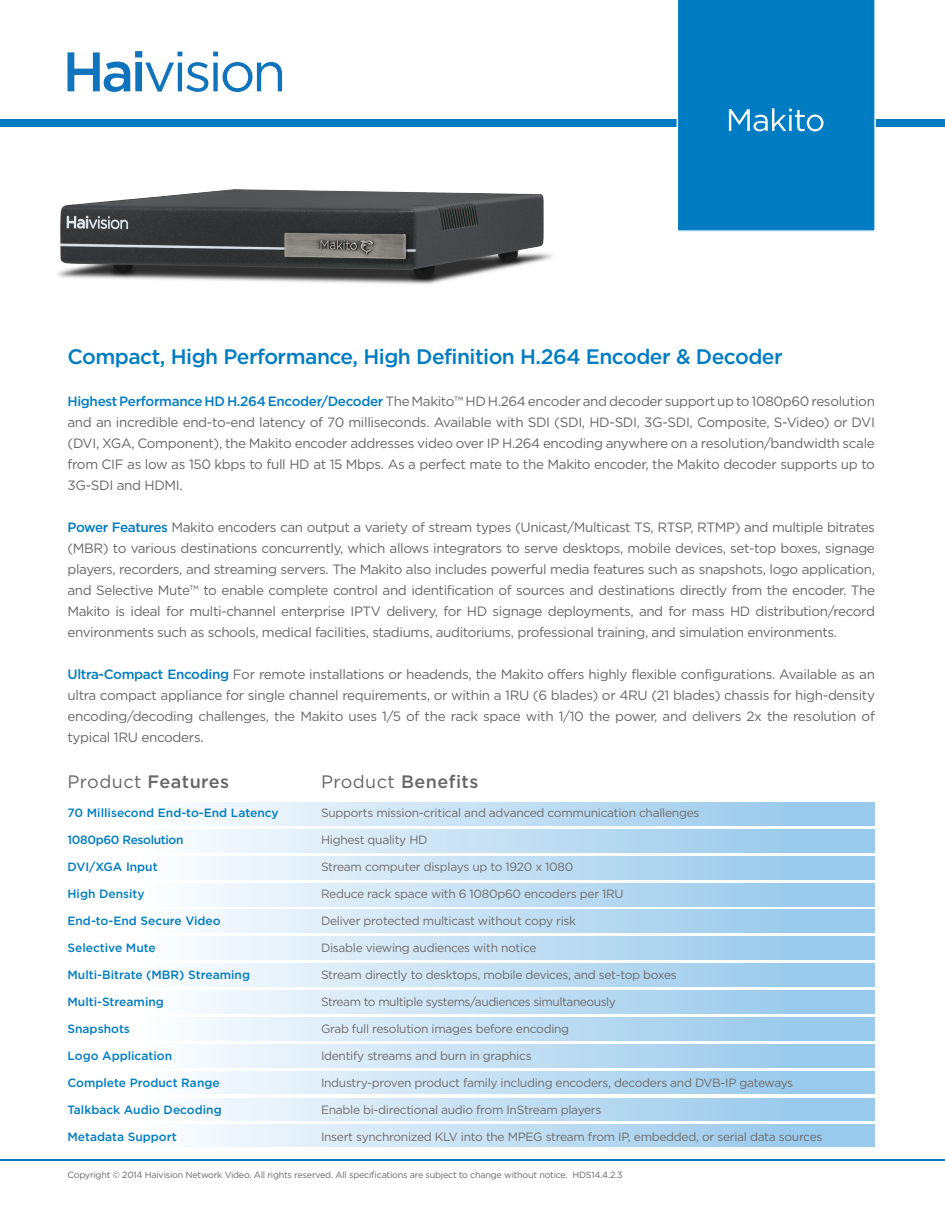
<style>
.page{position:relative;width:945px;height:1215px;background:#fff}
.page>*{position:absolute;margin:0;border:0;box-sizing:border-box;transform-origin:0 0}
.Page_1_-_Title{font:500 21px "Gotham";letter-spacing:-.025em;color:#007cc2}
.Specification{font:500 18px "Gotham";letter-spacing:.025em;color:#676767}
.Specification-2{font:13.5px/21px "Gotham";letter-spacing:-.025em;color:#676767;text-align:justify}
.Page_1_-_Product_Fea{font:12px "Gotham";letter-spacing:-.025em;color:#6d6c6d}
.Page_1_-_Product_Fea-2{font:500 12px "Gotham";color:#007cc2}
.Page_1_-_Product_Fea-3{font:500 12px "Gotham";letter-spacing:-.03em;color:#007cc2}
.Specification-3{font:9px "Gotham";letter-spacing:-.025em;color:#676767}
.s1{font-weight:500;color:#007cc2}
.s2{font-weight:400}
</style>
<div class="page">
<div style="left:0;top:120px;width:945px;height:7px;background:#007cc2"></div>
<svg style="left:68px;top:51px;width:214px;height:41px"></svg>
<hr style="left:0;top:1160px;width:945px;height:1px;background:#007cc2">
<img style="left:57px;top:189px;width:495px;height:95px">
<div style="left:141px;top:802px;width:734px;height:23px;background:linear-gradient(to right,#fbfcfe,#90c4ea)"></div>
<div style="left:141px;top:856px;width:734px;height:23px;background:linear-gradient(to right,#fbfcfe,#90c4ea)"></div>
<div style="left:141px;top:910px;width:734px;height:23px;background:linear-gradient(to right,#fbfcfe,#90c4ea)"></div>
<div style="left:141px;top:964px;width:734px;height:23px;background:linear-gradient(to right,#fbfcfe,#90c4ea)"></div>
<div style="left:141px;top:1072px;width:734px;height:21px;background:linear-gradient(to right,#fbfcfe,#90c4ea)"></div>
<div style="left:141px;top:1125px;width:734px;height:21px;background:linear-gradient(to right,#fbfcfe,#90c4ea)"></div>
<div style="left:141px;top:1017px;width:734px;height:23px;background:linear-gradient(to right,#fbfcfe,#90c4ea)"></div>
<div style="left:141px;top:883px;width:734px;height:23px;background:linear-gradient(to right,#fbfcfe,#90c4ea)"></div>
<div style="left:141px;top:937px;width:734px;height:23px;background:linear-gradient(to right,#fbfcfe,#90c4ea)"></div>
<div style="left:141px;top:991px;width:734px;height:22px;background:linear-gradient(to right,#fbfcfe,#90c4ea)"></div>
<div style="left:141px;top:1098px;width:734px;height:23px;background:linear-gradient(to right,#fbfcfe,#90c4ea)"></div>
<div style="left:141px;top:1044px;width:734px;height:23px;background:linear-gradient(to right,#fbfcfe,#90c4ea)"></div>
<div style="left:141px;top:829px;width:734px;height:23px;background:linear-gradient(to right,#fbfcfe,#90c4ea)"></div>
<div style="left:677px;top:0;width:199px;height:232px;background:#007cc2"></div>
<p class="Page_1_-_Title" style="left:68px;top:345px;width:717px">Compact, High Performance, High Definition H.264 Encoder &amp; Decoder</p>
<p class="Specification-2" style="left:68px;top:391px;width:809px"><span class="s1">Highest Performance HD H.264 Encoder/Decoder</span> The Makito™ HD H.264 encoder and decoder support up to 1080p60 resolution and an incredible end-to-end latency of 70 milliseconds. Available with SDI (SDI, HD-SDI, 3G-SDI, Composite, S-Video) or DVI (DVI, XGA, Component), the Makito encoder addresses video over IP H.264 encoding anywhere on a resolution/bandwidth scale from CIF as low as 150 kbps to full HD at 15 Mbps. As a perfect mate to the Makito encoder, the Makito decoder supports up to 3G-SDI and HDMI.</p>
<p class="Specification-2" style="left:68px;top:517px;width:809px"><span class="s1">Power Features</span> Makito encoders can output a variety of stream types (Unicast/Multicast TS, RTSP, RTMP) and multiple bitrates (MBR) to various destinations concurrently, which allows integrators to serve desktops, mobile devices, set-top boxes, signage players, recorders, and streaming servers. The Makito also includes powerful media features such as snapshots, logo application, and Selective Mute™ to enable complete control and identification of sources and destinations directly from the encoder. The Makito is ideal for multi-channel enterprise IPTV delivery, for HD signage deployments, and for mass HD distribution/record environments such as schools, medical facilities, stadiums, auditoriums, professional training, and simulation environments.</p>
<p class="Specification-2" style="left:68px;top:664px;width:809px"><span class="s1">Ultra-Compact Encoding</span> For remote installations or headends, the Makito offers highly flexible configurations. Available as an ultra compact appliance for single channel requirements, or within a 1RU (6 blades) or 4RU (21 blades) chassis for high-density encoding/decoding challenges, the Makito uses 1/5 of the rack space with 1/10 the power, and delivers 2x the resolution of typical 1RU encoders.</p>
<p class="Specification" style="left:68px;top:771px;width:163px"><span class="s2">Product</span> Features</p>
<p class="Specification" style="left:321px;top:771px;width:159px"><span class="s2">Product</span> Benefits</p>
<p class="Page_1_-_Product_Fea-2" style="left:68px;top:806px;width:213px">70 Millisecond End-to-End Latency</p>
<p class="Page_1_-_Product_Fea" style="left:321px;top:806px;width:380px">Supports mission-critical and advanced communication challenges</p>
<p class="Page_1_-_Product_Fea-3" style="left:68px;top:833px;width:118px">1080p60 Resolution</p>
<p class="Page_1_-_Product_Fea" style="left:321px;top:833px;width:108px">Highest quality HD</p>
<p class="Page_1_-_Product_Fea-2" style="left:68px;top:860px;width:92px">DVI/XGA Input</p>
<p class="Page_1_-_Product_Fea" style="left:321px;top:860px;width:254px">Stream computer displays up to 1920 x 1080</p>
<p class="Page_1_-_Product_Fea-2" style="left:68px;top:887px;width:79px">High Density</p>
<p class="Page_1_-_Product_Fea" style="left:321px;top:887px;width:304px">Reduce rack space with 6 1080p60 encoders per 1RU</p>
<p class="Page_1_-_Product_Fea-2" style="left:68px;top:914px;width:155px">End-to-End Secure Video</p>
<p class="Page_1_-_Product_Fea" style="left:321px;top:914px;width:257px">Deliver protected multicast without copy risk</p>
<p class="Page_1_-_Product_Fea-2" style="left:68px;top:941px;width:90px">Selective Mute</p>
<p class="Page_1_-_Product_Fea" style="left:321px;top:941px;width:217px">Disable viewing audiences with notice</p>
<p class="Page_1_-_Product_Fea-2" style="left:68px;top:968px;width:184px">Multi-Bitrate (MBR) Streaming</p>
<p class="Page_1_-_Product_Fea" style="left:321px;top:968px;width:357px">Stream directly to desktops, mobile devices, and set-top boxes</p>
<p class="Page_1_-_Product_Fea-2" style="left:68px;top:995px;width:98px">Multi-Streaming</p>
<p class="Page_1_-_Product_Fea" style="left:321px;top:995px;width:296px">Stream to multiple systems/audiences simultaneously</p>
<p class="Page_1_-_Product_Fea-2" style="left:68px;top:1022px;width:64px">Snapshots</p>
<p class="Page_1_-_Product_Fea" style="left:321px;top:1022px;width:250px">Grab full resolution images before encoding</p>
<p class="Page_1_-_Product_Fea-2" style="left:68px;top:1049px;width:106px">Logo Application</p>
<p class="Page_1_-_Product_Fea" style="left:321px;top:1049px;width:212px">Identify streams and burn in graphics</p>
<p class="Page_1_-_Product_Fea-2" style="left:68px;top:1076px;width:154px">Complete Product Range</p>
<p class="Page_1_-_Product_Fea" style="left:321px;top:1076px;width:474px">Industry-proven product family including encoders, decoders and DVB-IP gateways</p>
<p class="Page_1_-_Product_Fea-2" style="left:68px;top:1103px;width:156px">Talkback Audio Decoding</p>
<p class="Page_1_-_Product_Fea" style="left:321px;top:1103px;width:282px">Enable bi-directional audio from InStream players</p>
<p class="Page_1_-_Product_Fea-2" style="left:68px;top:1130px;width:111px">Metadata Support</p>
<p class="Page_1_-_Product_Fea" style="left:321px;top:1130px;width:503px">Insert synchronized KLV into the MPEG stream from IP, embedded, or serial data sources</p>
<p class="Specification-3" style="left:68px;top:1169px;width:557px">Copyright © 2014 Haivision Network Video. All rights reserved. All specifications are subject to change without notice. HDS14.4.2.3</p>
</div>
